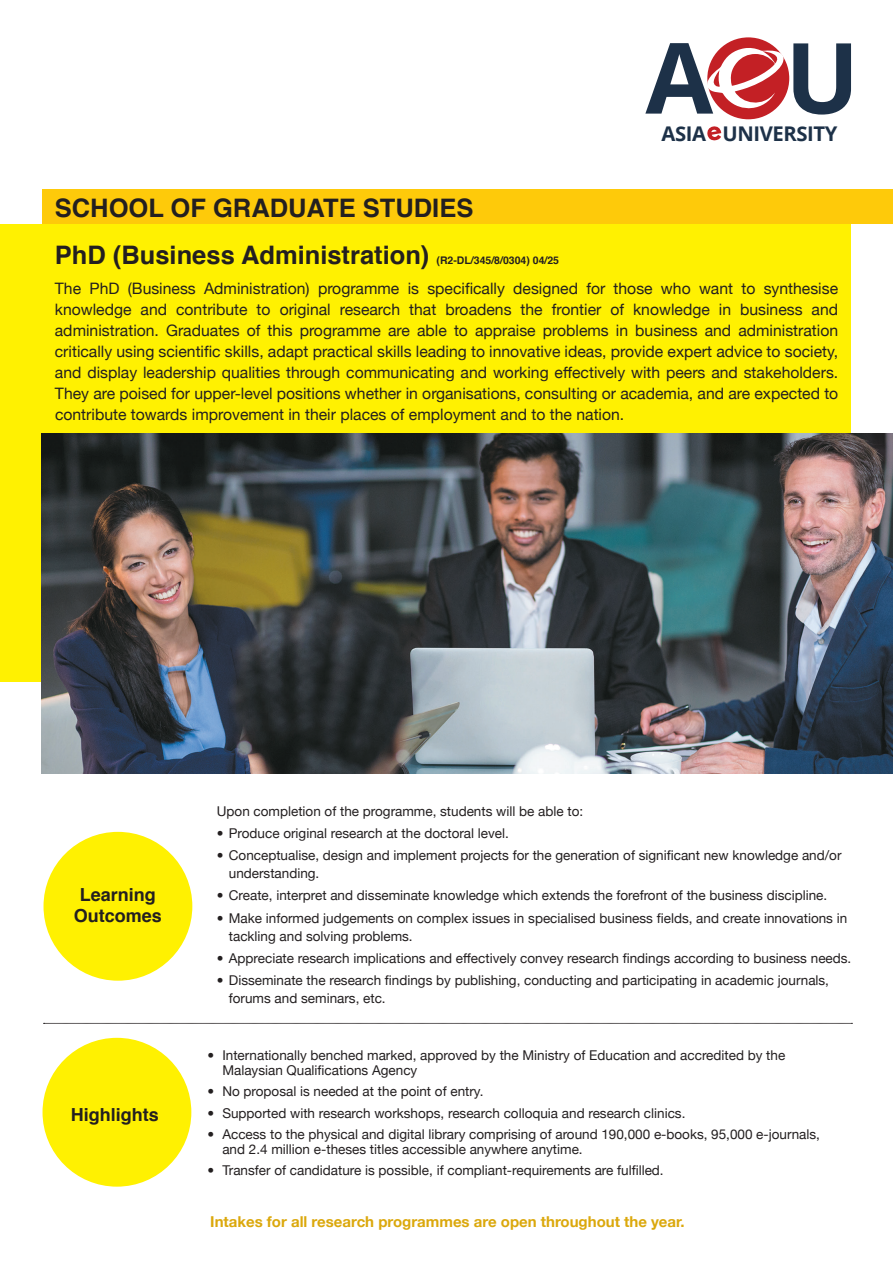
<style>
.page{position:relative;width:893px;height:1263px;background:#fff}
.page>*{position:absolute;margin:0;border:0;box-sizing:border-box;transform-origin:0 0}
.t1{font:700 98.25px "Open Sans";color:#1d3148}
.t2{font:700 25.5px "Helvetica";color:#231f20}
.t3{font:700 20.25px "Open Sans";letter-spacing:-.02em;color:#1d3148}
.t4{font:700 18px/21px "Helvetica";color:#231f20;text-align:center}
.t5{font:15.75px/21px "Helvetica Neue";color:#231f20;text-align:justify}
.t6{font:700 15px "Helvetica Neue";color:#dba80c}
.t7{font:13.5px/18px "Helvetica Neue";color:#231f20}
.t8{font:700 10.5px "Helvetica";color:#231f20}
</style>
<div class="page">
<svg style="left:707px;top:126px;width:14px;height:15px"></svg>
<div style="left:707px;top:37px;width:82px;height:82px;background:#c32025;border-radius:50%"></div>
<svg style="left:707px;top:47px;width:77px;height:66px"></svg>
<div style="left:0;top:224px;width:850px;height:458px;background:#fff101"></div>
<div style="left:43px;top:190px;width:850px;height:34px;background:#feca0a"></div>
<img style="left:41px;top:434px;width:852px;height:340px">
<div style="left:44px;top:832px;width:148px;height:149px;background:#fff101;border-radius:50%"></div>
<svg style="left:44px;top:1023px;width:808px;height:1px"></svg>
<div style="left:43px;top:1038px;width:148px;height:149px;background:#fff101;border-radius:50%"></div>
<h2 class="t2" style="left:55px;top:188px;width:420px">SCHOOL OF GRADUATE STUDIES</h2>
<h2 class="t2" style="left:55px;top:235px;width:376px">PhD (Business Administration)</h2>
<p class="t8" style="left:437px;top:252px;width:124px">(R2-DL/345/8/0304) 04/25</p>
<h1 class="t1" style="left:645px;top:9px;width:69px">A</h1>
<h3 class="t3" style="left:662px;top:119px;width:177px">ASIA UNIVERSITY</h3>
<h1 class="t1" style="left:785px;top:9px;width:76px">U</h1>
<p class="t5" style="left:55px;top:277px;width:785px">The PhD (Business Administration) programme is specifically designed for those who want to synthesise knowledge and contribute to original research that broadens the frontier of knowledge in business and administration. Graduates of this programme are able to appraise problems in business and administration critically using scientific skills, adapt practical skills leading to innovative ideas, provide expert advice to society, and display leadership qualities through communicating and working effectively with peers and stakeholders.<br>They are poised for upper-level positions whether in organisations, consulting or academia, and are expected to contribute towards improvement in their places of employment and to the nation.</p>
<h3 class="t4" style="left:74px;top:885px;width:90px">Learning<br>Outcomes</h3>
<h3 class="t4" style="left:71px;top:1105px;width:90px">Highlights</h3>
<p class="t7" style="left:217px;top:801px;width:368px">Upon completion of the programme, students will be able to:</p>
<p class="t7" style="left:217px;top:823px;width:294px">• Produce original research at the doctoral level.</p>
<p class="t7" style="left:229px;top:845px;width:614px;text-indent:-12px">• Conceptualise, design and implement projects for the generation of significant new knowledge and/or understanding.</p>
<p class="t7" style="left:217px;top:886px;width:612px">• Create, interpret and disseminate knowledge which extends the forefront of the business discipline.</p>
<p class="t7" style="left:229px;top:908px;width:620px;text-indent:-12px">• Make informed judgements on complex issues in specialised business fields, and create innovations in tackling and solving problems.</p>
<p class="t7" style="left:217px;top:948px;width:636px">• Appreciate research implications and effectively convey research findings according to business needs.</p>
<p class="t7" style="left:229px;top:970px;width:602px;text-indent:-12px">• Disseminate the research findings by publishing, conducting and participating in academic journals, forums and seminars, etc.</p>
<p class="t7" style="left:222px;top:1046px;width:564px;line-height:15px;text-indent:-15px">• Internationally benched marked, approved by the Ministry of Education and accredited by the<br>Malaysian Qualifications Agency</p>
<p class="t7" style="left:207px;top:1081px;width:278px">• No proposal is needed at the point of entry.</p>
<p class="t7" style="left:207px;top:1103px;width:480px">• Supported with research workshops, research colloquia and research clinics.</p>
<p class="t7" style="left:222px;top:1126px;width:599px;line-height:15px;text-indent:-15px">• Access to the physical and digital library comprising of around 190,000 e-books, 95,000 e-journals, and 2.4 million e-theses titles accessible anywhere anytime.</p>
<p class="t7" style="left:207px;top:1161px;width:458px">• Transfer of candidature is possible, if compliant-requirements are fulfilled.</p>
<p class="t6" style="left:210px;top:1208px;width:476px">Intakes for all research programmes are open throughout the year.</p>
</div>
